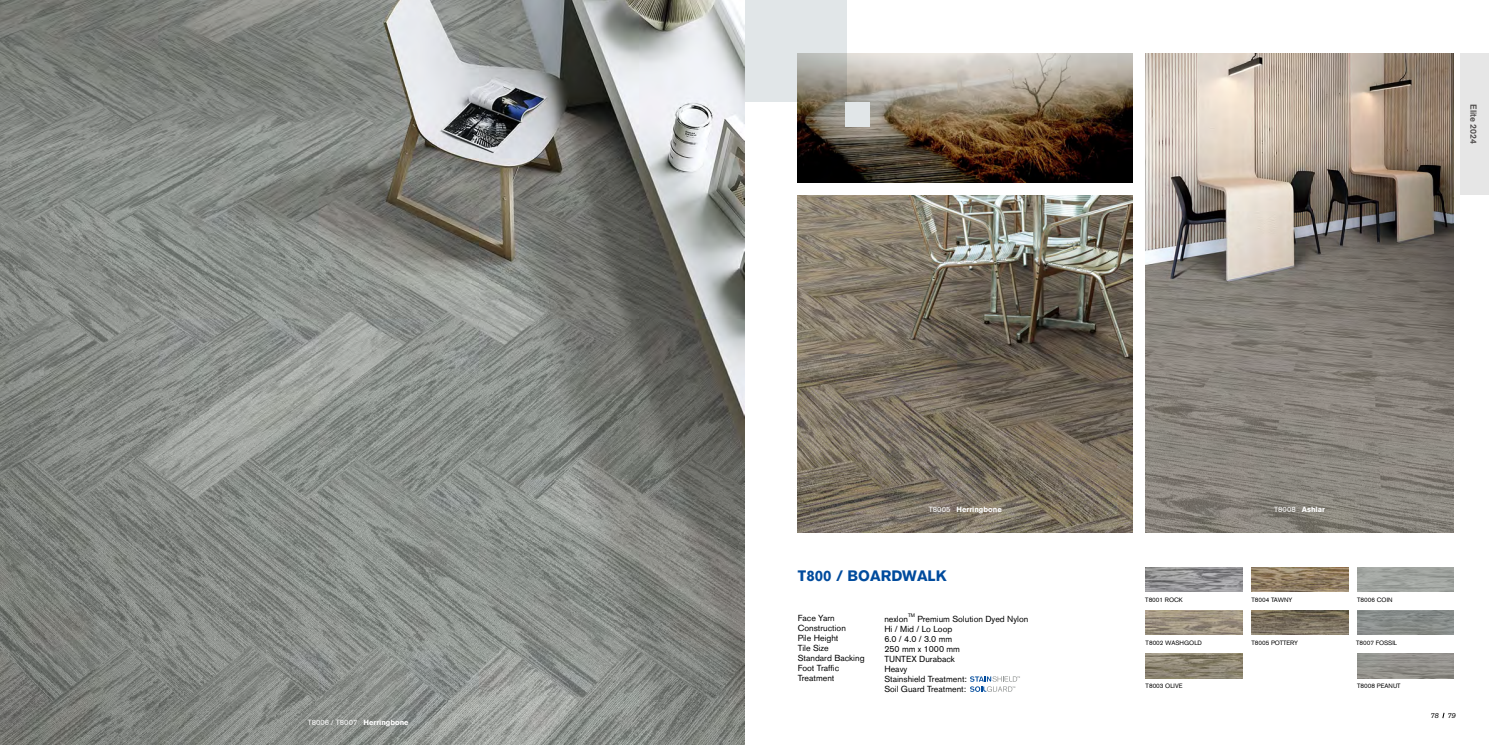
<style>
.page{position:relative;width:1489px;height:745px;background:#fff}
.page>*{position:absolute;margin:0;border:0;box-sizing:border-box;transform-origin:0 0}
.t1{font:700 15px "Akzidenz Grotesk BQ";color:#004b9d}
.t2{font:8.75px/10px "Akzidenz Grotesk BQ";color:#000}
.t3{font:500 8.75px "Akzidenz Grotesk BQ";color:#4c4948}
.t4{font:700 7.5px "Akzidenz Grotesk BQ";color:#fff}
.t5{font:7.5px "Akzidenz Grotesk BQ";color:#fff}
.t6{font:italic 7.25px "Akzidenz Grotesk BQ";color:#000}
.t7{font:6.25px "Akzidenz Grotesk BQ";color:#000}
.t8{font:5.12px "Akzidenz Grotesk BQ";color:#000}
.s1{font-weight:700}
.s2{font-weight:400}
</style>
<div class="page">
<img style="left:797px;top:53px;width:335px;height:129px">
<svg style="left:744px;top:0;width:102px;height:102px;background:#d1d4d3"></svg>
<div style="left:845px;top:102px;width:24px;height:24px;background:#e1e6e8"></div>
<img style="left:1145px;top:53px;width:308px;height:478px">
<img style="left:797px;top:195px;width:335px;height:336px">
<img style="left:0;top:0;width:744px;height:744px">
<img style="left:1145px;top:567px;width:97px;height:24px">
<img style="left:1145px;top:610px;width:97px;height:24px">
<img style="left:1145px;top:653px;width:97px;height:24px">
<img style="left:1251px;top:567px;width:96px;height:24px">
<img style="left:1251px;top:610px;width:96px;height:24px">
<img style="left:1357px;top:610px;width:96px;height:24px">
<img style="left:1357px;top:653px;width:96px;height:24px">
<svg style="left:970px;top:676px;width:49px;height:15px"></svg>
<div style="left:1459px;top:53px;width:29px;height:142px;background:#e6e6e6"></div>
<p class="t5" style="left:308px;top:717px;width:102px">T8006 / T8007 <span class="s1">Herringbone</span></p>
<p class="t3" style="left:1478px;top:104px;width:41px;rotate:90deg">Elite 2024</p>
<p class="t4" style="left:928px;top:504px;width:74px"><span class="s2">T8005</span> Herringbone</p>
<p class="t4" style="left:1273px;top:504px;width:52px"><span class="s2">T8008</span> Ashlar</p>
<h1 class="t1" style="left:797px;top:566px;width:150px">T800 / BOARDWALK</h1>
<p class="t2" style="left:797px;top:612px;width:68px">Face Yarn<br>Construction<br>Pile Height<br>Tile Size<br>Standard Backing<br>Foot Traffic<br>Treatment</p>
<p class="t2" style="left:884px;top:613px;width:25px">nexlon</p>
<p class="t8" style="left:908px;top:612px;width:8px">TM</p>
<p class="t2" style="left:884px;top:613px;width:145px;text-indent:33px">Premium Solution Dyed Nylon<br>Hi / Mid / Lo Loop<br>6.0 / 4.0 / 3.0 mm<br>250 mm x 1000 mm<br>TUNTEX Duraback<br>Heavy<br>Stainshield Treatment:<br>Soil Guard Treatment:</p>
<p class="t7" style="left:1145px;top:595px;width:39px">T8001 ROCK</p>
<p class="t7" style="left:1145px;top:638px;width:58px">T8002 WASHGOLD</p>
<p class="t7" style="left:1145px;top:681px;width:38px">T8003 OLIVE</p>
<p class="t7" style="left:1251px;top:595px;width:43px">T8004 TAWNY</p>
<p class="t7" style="left:1251px;top:638px;width:48px">T8005 POTTERY</p>
<p class="t7" style="left:1356px;top:595px;width:37px">T8006 COIN</p>
<p class="t7" style="left:1355px;top:638px;width:43px">T8007 FOSSIL</p>
<p class="t7" style="left:1356px;top:681px;width:45px">T8008 PEANUT</p>
<p class="t6" style="left:1430px;top:710px;width:27px">78 79</p>
</div>
